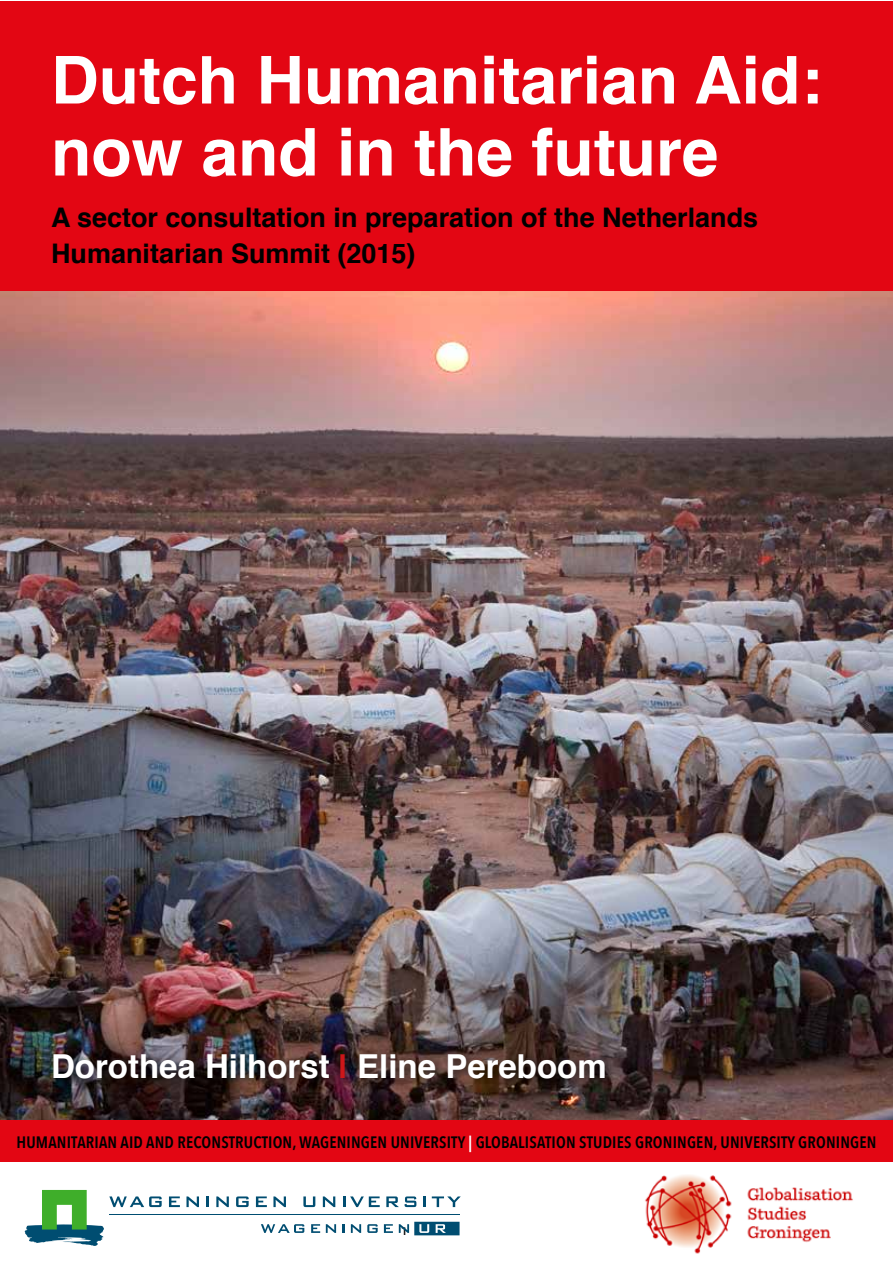
<style>
.page{position:relative;width:893px;height:1263px;background:#fff}
.page>*{position:absolute;margin:0;border:0;box-sizing:border-box;transform-origin:0 0}
.t1{font:700 66px/72px "Helvetica";color:#fff}
.t2{font:700 33px "Helvetica";color:#fff}
.t3{font:700 27px/36px "Helvetica";color:#000}
.t4{font:600 16.5px "Avenir Next Condensed";letter-spacing:.01em;color:#000}
.t5{font:16.5px "Auto 1";color:#000}
.s1{color:#cd171a}
.s2{color:#fff}
</style>
<div class="page">
<img style="left:0;top:290px;width:892px;height:830px">
<div style="left:0;top:1120px;width:892px;height:42px;background:#e30613"></div>
<div style="left:0;top:1px;width:892px;height:289px;background:#e30613"></div>
<hr style="left:109px;top:1214px;width:351px;height:1px;background:#004d71">
<svg style="left:261px;top:1224px;width:43px;height:9px"></svg>
<svg style="left:311px;top:1224px;width:9px;height:9px"></svg>
<svg style="left:326px;top:1224px;width:10px;height:9px"></svg>
<svg style="left:342px;top:1224px;width:2px;height:9px"></svg>
<svg style="left:351px;top:1224px;width:10px;height:9px"></svg>
<svg style="left:367px;top:1224px;width:11px;height:9px"></svg>
<svg style="left:384px;top:1224px;width:9px;height:9px"></svg>
<svg style="left:399px;top:1222px;width:61px;height:13px"></svg>
<svg style="left:25px;top:1190px;width:137px;height:56px"></svg>
<svg style="left:169px;top:1196px;width:11px;height:11px"></svg>
<svg style="left:186px;top:1196px;width:13px;height:11px"></svg>
<svg style="left:206px;top:1196px;width:3px;height:11px"></svg>
<svg style="left:216px;top:1196px;width:13px;height:11px"></svg>
<svg style="left:236px;top:1196px;width:13px;height:11px"></svg>
<svg style="left:256px;top:1196px;width:11px;height:11px"></svg>
<svg style="left:273px;top:1196px;width:13px;height:11px"></svg>
<svg style="left:303px;top:1196px;width:12px;height:11px"></svg>
<svg style="left:323px;top:1196px;width:12px;height:11px"></svg>
<svg style="left:343px;top:1196px;width:37px;height:11px"></svg>
<svg style="left:386px;top:1196px;width:30px;height:11px"></svg>
<svg style="left:424px;top:1196px;width:2px;height:11px"></svg>
<svg style="left:432px;top:1196px;width:29px;height:11px"></svg>
<img style="left:645px;top:1175px;width:208px;height:79px">
<div style="left:48px;top:1047px;width:568px;height:42px;background:#000;opacity:.75"></div>
<h1 class="t1" style="left:51px;top:50px;width:773px">Dutch Humanitarian Aid: now and in the future</h1>
<h3 class="t3" style="left:51px;top:201px;width:709px">A sector consultation in preparation of the Netherlands<br>Humanitarian Summit (2015)</h3>
<h2 class="t2" style="left:51px;top:1052px;width:557px">Dorothea Hilhorst <span class="s1">|</span> Eline Pereboom</h2>
<p class="t4" style="left:16px;top:1131px;width:861px">HUMANITARIAN AID AND RECONSTRUCTION, WAGENINGEN UNIVERSITY <span class="s2">|</span> GLOBALISATION STUDIES GRONINGEN, UNIVERSITY GRONINGEN</p>
<p class="t5" style="left:401px;top:1219px;width:7px">1</p>
</div>
